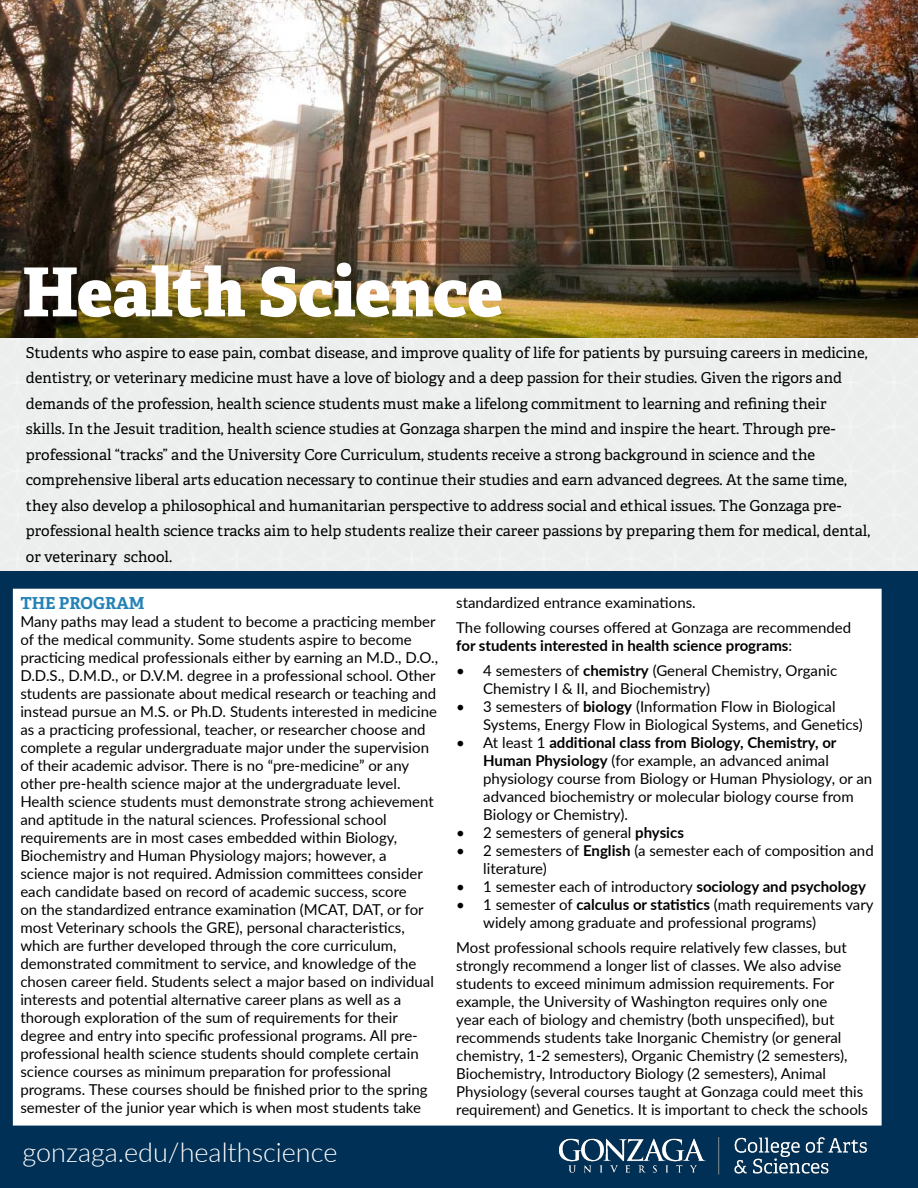
<style>
.page{position:relative;width:918px;height:1188px;background:#fff}
.page>*{position:absolute;margin:0;border:0;box-sizing:border-box;transform-origin:0 0}
.t1{font:800 67.5px "Adelle";letter-spacing:-.005em;color:#fff}
.t2{font:300 27px "Lato";color:#fff}
.t3{font:700 16.5px "Adelle";color:#2382b6}
.t4{font:15px/18px "Lato";color:#000}
.t5{font:15px/25.5px "Adelle";color:#000}
.t6{font:700 15px "Lato";color:#000}
.s1{font-weight:400}
.s2{font-weight:700}
</style>
<div class="page">
<div style="left:0;top:338px;width:918px;height:850px;background:#003055"></div>
<div style="left:0;top:338px;width:918px;height:233px;background:#edeeee"></div>
<img style="left:0;top:0;width:918px;height:338px">
<div style="left:17px;top:592px;width:861px;height:530px;background:#fff"></div>
<div style="left:13px;top:589px;width:869px;height:537px;border:8px solid #fff"></div>
<img style="left:559px;top:1137px;width:308px;height:38px">
<h1 class="t1" style="left:23px;top:248px;width:482px">Health Science</h1>
<p class="t5" style="left:26px;top:340px;width:846px">Students who aspire to ease pain, combat disease, and improve quality of life for patients by pursuing careers in medicine, dentistry, or veterinary medicine must have a love of biology and a deep passion for their studies. Given the rigors and demands of the profession, health science students must make a lifelong commitment to learning and refining their<br>skills. In the Jesuit tradition, health science studies at Gonzaga sharpen the mind and inspire the heart. Through pre&shy;professional “tracks” and the University Core Curriculum, students receive a strong background in science and the comprehensive liberal arts education necessary to continue their studies and earn advanced degrees. At the same time, they also develop a philosophical and humanitarian perspective to address social and ethical issues. The Gonzaga pre&shy;professional health science tracks aim to help students realize their career passions by preparing them for medical, dental, or veterinary school.</p>
<p class="t3" style="left:20px;top:592px;width:126px">THE PROGRAM</p>
<p class="t4" style="left:20px;top:612px;width:419px">Many paths may lead a student to become a practicing member of the medical community. Some students aspire to become practicing medical professionals either by earning an M.D., D.O., D.D.S., D.M.D., or D.V.M. degree in a professional school. Other students are passionate about medical research or teaching and instead pursue an M.S. or Ph.D. Students interested in medicine as a practicing professional, teacher, or researcher choose and complete a regular undergraduate major under the supervision of their academic advisor. There is no “pre-medicine” or any other pre-health science major at the undergraduate level.<br>Health science students must demonstrate strong achievement and aptitude in the natural sciences. Professional school requirements are in most cases embedded within Biology, Biochemistry and Human Physiology majors; however, a science major is not required. Admission committees consider each candidate based on record of academic success, score<br>on the standardized entrance examination (MCAT, DAT, or for most Veterinary schools the GRE), personal characteristics, which are further developed through the core curriculum, demonstrated commitment to service, and knowledge of the chosen career field. Students select a major based on individual interests and potential alternative career plans as well as a thorough exploration of the sum of requirements for their degree and entry into specific professional programs. All pre&shy;professional health science students should complete certain science courses as minimum preparation for professional programs. These courses should be finished prior to the spring semester of the junior year which is when most students take</p>
<h2 class="t2" style="left:23px;top:1134px;width:316px">gonzaga.edu/healthscience</h2>
<p class="t4" style="left:456px;top:590px;width:396px;line-height:24.8px">standardized entrance examinations.<br>The following courses offered at Gonzaga are recommended</p>
<p class="t6" style="left:456px;top:635px;width:338px">for students interested in health science programs<span class="s1">:</span></p>
<p class="t4" style="left:483px;top:661px;width:355px;text-indent:-27px">• 4 semesters of <span class="s2">chemistry</span> (General Chemistry, Organic<br>Chemistry I &amp; II, and Biochemistry)</p>
<p class="t4" style="left:483px;top:697px;width:381px;text-indent:-27px">• 3 semesters of <span class="s2">biology</span> (Information Flow in Biological<br>Systems, Energy Flow in Biological Systems, and Genetics)</p>
<p class="t4" style="left:483px;top:733px;width:391px;text-indent:-27px">• At least 1 <span class="s2">additional class from Biology, Chemistry, or Human Physiology</span> (for example, an advanced animal physiology course from Biology or Human Physiology, or an advanced biochemistry or molecular biology course from Biology or Chemistry).</p>
<p class="t4" style="left:456px;top:823px;width:229px">• 2 semesters of general <span class="s2">physics</span></p>
<p class="t4" style="left:483px;top:841px;width:392px;text-indent:-27px">• 2 semesters of <span class="s2">English</span> (a semester each of composition and literature)</p>
<p class="t4" style="left:456px;top:877px;width:411px">• 1 semester each of introductory <span class="s2">sociology and psychology</span></p>
<p class="t4" style="left:483px;top:895px;width:392px;text-indent:-27px">• 1 semester of <span class="s2">calculus or statistics</span> (math requirements vary widely among graduate and professional programs)</p>
<p class="t4" style="left:456px;top:937px;width:413px">Most professional schools require relatively few classes, but strongly recommend a longer list of classes. We also advise students to exceed minimum admission requirements. For example, the University of Washington requires only one<br>year each of biology and chemistry (both unspecified), but recommends students take Inorganic Chemistry (or general chemistry, 1-2 semesters), Organic Chemistry (2 semesters), Biochemistry, Introductory Biology (2 semesters), Animal Physiology (several courses taught at Gonzaga could meet this requirement) and Genetics. It is important to check the schools</p>
</div>
